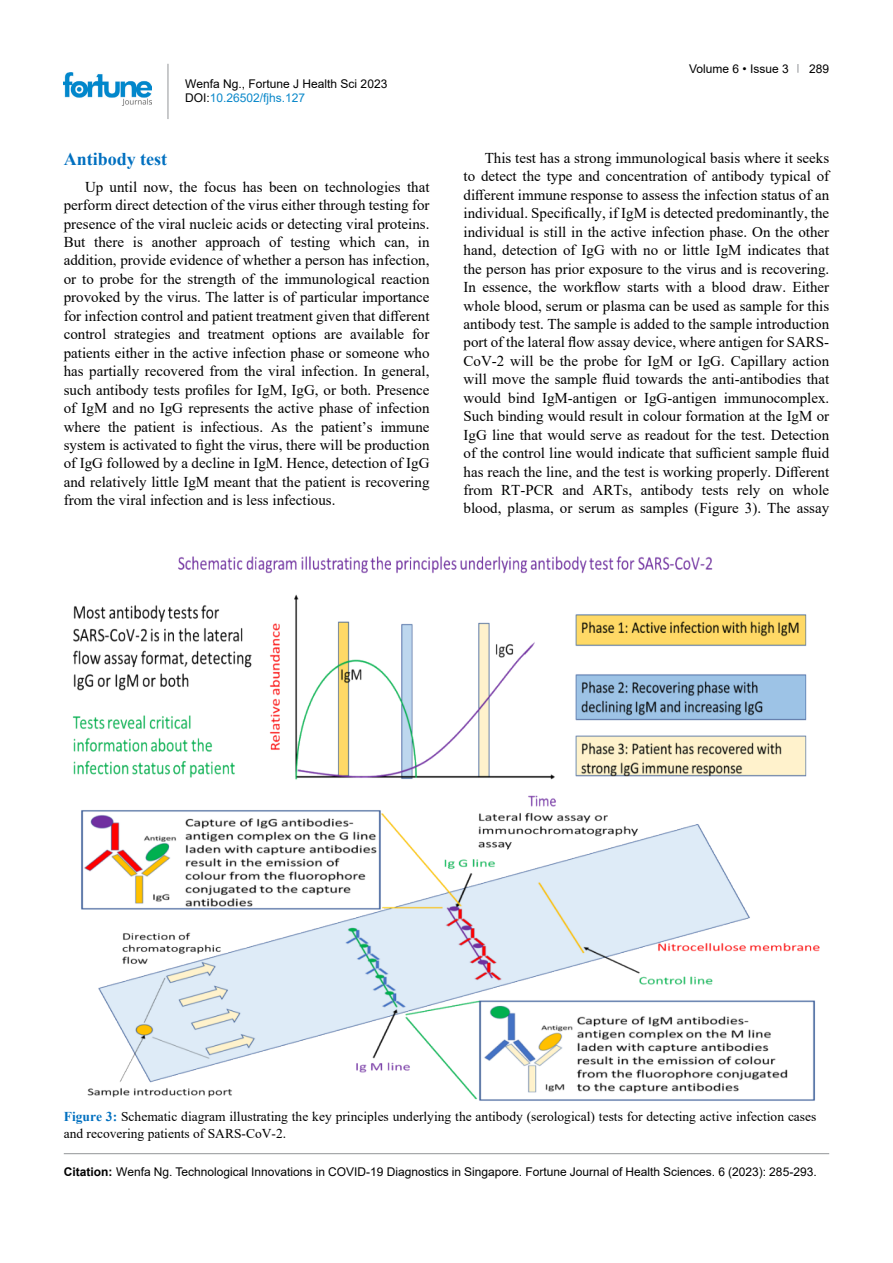
<style>
.page{position:relative;width:893px;height:1263px;background:#fff}
.page>*{position:absolute;margin:0;border:0;box-sizing:border-box;transform-origin:0 0}
.t1{font:700 18px "Times New Roman";color:#0070c0}
.t2{font:15px/18.5px "Times New Roman";color:#000;text-align:justify}
.t3{font:13.5px/16.5px "Times New Roman";color:#000}
.t4{font:12px/14.4px "Arial";color:#000}
.s1{color:#0a88ca}
.s2{font-weight:700;color:#0070c0}
.s3{font-weight:700}
</style>
<div class="page">
<hr style="left:168px;top:64px;width:1px;height:55px;background:#939598">
<img style="left:64px;top:72px;width:88px;height:33px">
<hr style="left:64px;top:1153px;width:765px;height:1px;background:#939598">
<img style="left:72px;top:556px;width:748px;height:545px">
<p class="t4" style="left:185px;top:76px;width:204px">Wenfa Ng., Fortune J Health Sci 2023<br>DOI:<span class="s1">10.26502/fjhs.127</span></p>
<p class="t1" style="left:64px;top:146px;width:105px">Antibody test</p>
<p class="t2" style="left:64px;top:177px;width:367px;text-indent:21px">Up until now, the focus has been on technologies that perform direct detection of the virus either through testing for presence of the viral nucleic acids or detecting viral proteins.<br>But there is another approach of testing which can, in addition, provide evidence of whether a person has infection, or to probe for the strength of the immunological reaction provoked by the virus. The latter is of particular importance for infection control and patient treatment given that different control strategies and treatment options are available for patients either in the active infection phase or someone who has partially recovered from the viral infection. In general, such antibody tests profiles for IgM, IgG, or both. Presence of IgM and no IgG represents the active phase of infection where the patient is infectious. As the patient’s immune system is activated to fight the virus, there will be production of IgG followed by a decline in IgM. Hence, detection of IgG and relatively little IgM meant that the patient is recovering from the viral infection and is less infectious.</p>
<p class="t4" style="left:689px;top:61px;width:101px">Volume 6 • Issue 3</p>
<p class="t4" style="left:809px;top:61px;width:22px">289</p>
<p class="t2" style="left:463px;top:148px;width:367px;text-indent:21px">This test has a strong immunological basis where it seeks to detect the type and concentration of antibody typical of different immune response to assess the infection status of an individual. Specifically, if IgM is detected predominantly, the individual is still in the active infection phase. On the other hand, detection of IgG with no or little IgM indicates that the person has prior exposure to the virus and is recovering.<br>In essence, the workflow starts with a blood draw. Either whole blood, serum or plasma can be used as sample for this antibody test. The sample is added to the sample introduction port of the lateral flow assay device, where antigen for SARS-CoV-2 will be the probe for IgM or IgG. Capillary action will move the sample fluid towards the anti-antibodies that would bind IgM-antigen or IgG-antigen immunocomplex.<br>Such binding would result in colour formation at the IgM or IgG line that would serve as readout for the test. Detection of the control line would indicate that sufficient sample fluid has reach the line, and the test is working properly. Different from RT-PCR and ARTs, antibody tests rely on whole blood, plasma, or serum as samples (Figure 3). The assay</p>
<p class="t3" style="left:64px;top:1108px;width:754px"><span class="s2">Figure 3:</span> Schematic diagram illustrating the key principles underlying the antibody (serological) tests for detecting active infection cases and recovering patients of SARS-CoV-2.</p>
<p class="t4" style="left:64px;top:1164px;width:754px"><span class="s3">Citation:</span> Wenfa Ng. Technological Innovations in COVID-19 Diagnostics in Singapore. Fortune Journal of Health Sciences. 6 (2023): 285-293.</p>
</div>
